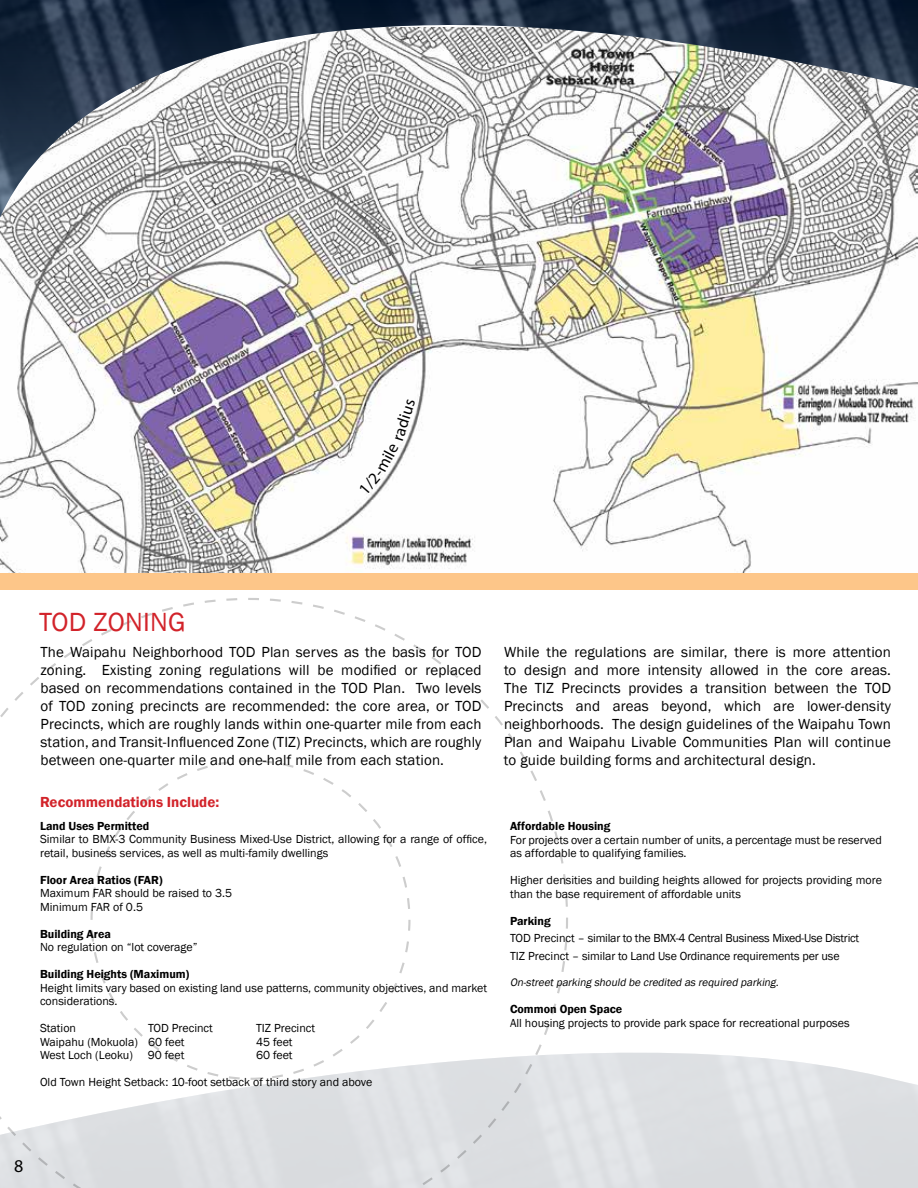
<style>
.page{position:relative;width:918px;height:1188px;background:#fff}
.page>*{position:absolute;margin:0;border:0;box-sizing:border-box;transform-origin:0 0}
.t1{font:27px "Franklin Gothic";letter-spacing:.01em;color:#d2232a}
.t2{font:18px "Myriad Pro";color:#000}
.t3{font:16.5px "Myriad Pro";color:#000}
.t4{font:15px/18px "Franklin Gothic";letter-spacing:.01em;color:#000;text-align:justify}
.t5{font:600 15px "Franklin Gothic";color:#d2232a}
.t6{font:12px/13.5px "Franklin Gothic";color:#000}
.t7{font:600 12px "Franklin Gothic";color:#000}
.t8{font:italic 11.25px "Franklin Gothic";color:#000}
</style>
<div class="page">
<img style="left:0;top:261px;width:918px;height:313px">
<img style="left:0;top:0;width:918px;height:261px">
<svg style="left:0;top:598px;width:568px;height:590px"></svg>
<div style="left:0;top:574px;width:918px;height:16px;background:#fdc689"></div>
<h3 class="t3" style="left:387px;top:437px;width:44px;rotate:-72deg">radius</h3>
<h3 class="t3" style="left:371px;top:466px;width:32px;rotate:-62deg">mile</h3>
<h3 class="t3" style="left:354px;top:485px;width:30px;rotate:-49deg">1/2-</h3>
<h1 class="t1" style="left:39px;top:605px;width:148px">TOD ZONING</h1>
<p class="t4" style="left:40px;top:643px;width:443px">The Waipahu Neighborhood TOD Plan serves as the basis for TOD zoning. Existing zoning regulations will be modified or replaced based on recommendations contained in the TOD Plan. Two levels of TOD zoning precincts are recommended: the core area, or TOD Precincts, which are roughly lands within one-quarter mile from each station, and Transit-Influenced Zone (TIZ) Precincts, which are roughly between one-quarter mile and one-half mile from each station.</p>
<p class="t4" style="left:504px;top:643px;width:389px">While the regulations are similar, there is more attention to design and more intensity allowed in the core areas.<br>The TIZ Precincts provides a transition between the TOD Precincts and areas beyond, which are lower-density neighborhoods. The design guidelines of the Waipahu Town Plan and Waipahu Livable Communities Plan will continue to guide building forms and architectural design.</p>
<p class="t5" style="left:40px;top:793px;width:181px">Recommendations Include:</p>
<p class="t7" style="left:40px;top:818px;width:111px">Land Uses Permitted</p>
<p class="t6" style="left:40px;top:833px;width:449px">Similar to BMX-3 Community Business Mixed-Use District, allowing for a range of office, retail, business services, as well as multi-family dwellings</p>
<p class="t7" style="left:40px;top:872px;width:124px">Floor Area Ratios (FAR)</p>
<p class="t6" style="left:40px;top:887px;width:194px">Maximum FAR should be raised to 3.5<br>Minimum FAR of 0.5</p>
<p class="t7" style="left:40px;top:926px;width:72px">Building Area</p>
<p class="t6" style="left:40px;top:941px;width:159px">No regulation on “lot coverage”</p>
<p class="t7" style="left:40px;top:967px;width:151px">Building Heights (Maximum)</p>
<p class="t6" style="left:40px;top:981px;width:448px">Height limits vary based on existing land use patterns, community objectives, and market considerations.</p>
<p class="t6" style="left:40px;top:1022px;width:38px">Station</p>
<p class="t6" style="left:148px;top:1022px;width:66px">TOD Precinct</p>
<p class="t6" style="left:256px;top:1022px;width:61px">TIZ Precinct</p>
<p class="t6" style="left:40px;top:1035px;width:146px">Waipahu (Mokuola) 60 feet</p>
<p class="t6" style="left:256px;top:1035px;width:38px">45 feet</p>
<p class="t6" style="left:40px;top:1049px;width:146px">West Loch (Leoku) 90 feet</p>
<p class="t6" style="left:256px;top:1049px;width:38px">60 feet</p>
<p class="t6" style="left:40px;top:1076px;width:334px">Old Town Height Setback: 10-foot setback of third story and above</p>
<p class="t7" style="left:510px;top:819px;width:102px">Affordable Housing</p>
<p class="t6" style="left:510px;top:833px;width:374px">For projects over a certain number of units, a percentage must be reserved as affordable to qualifying families.</p>
<p class="t6" style="left:510px;top:874px;width:374px">Higher densities and building heights allowed for projects providing more than the base requirement of affordable units</p>
<p class="t7" style="left:510px;top:913px;width:42px">Parking</p>
<p class="t6" style="left:510px;top:930px;width:351px;line-height:17.2px">TOD Precinct – similar to the BMX-4 Central Business Mixed-Use District<br>TIZ Precinct – similar to Land Use Ordinance requirements per use</p>
<p class="t8" style="left:510px;top:975px;width:273px">On-streetparking should be credited as required parking.</p>
<p class="t7" style="left:510px;top:1002px;width:114px">Common Open Space</p>
<p class="t6" style="left:510px;top:1016px;width:341px">All housing projects to provide park space for recreational purposes</p>
<h2 class="t2" style="left:14px;top:1154px;width:11px">8</h2>
</div>
